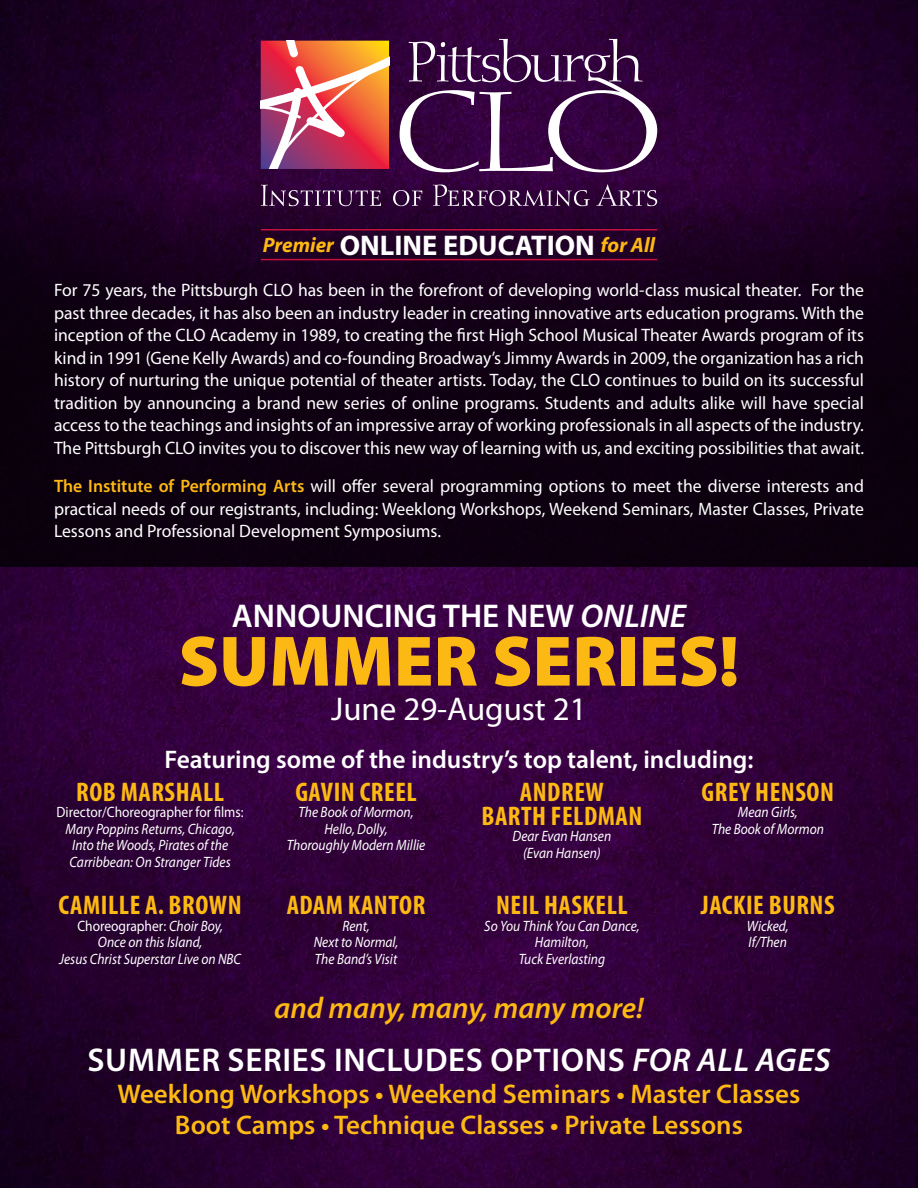
<style>
.page{position:relative;width:918px;height:1188px;background:#fff}
.page>*{position:absolute;margin:0;border:0;box-sizing:border-box;transform-origin:0 0}
.t1{font:900 72px "Myriad Pro";color:#fdb913}
.t2{font:600 33px "Myriad Pro";letter-spacing:.02em;color:#fff}
.t3{font:600 33px "Myriad Pro";color:#fff}
.t4{font:33px "Myriad Pro";color:#fff}
.t5{font:italic 600 30px "Myriad Pro";color:#fdb913}
.t6{font:700 28.5px "Myriad";color:#fff}
.t7{font:700 condensed 27px/24px "Myriad Pro";letter-spacing:.02em;color:#fdb913;text-align:center}
.t8{font:600 27px/31.5px "Myriad Pro";color:#fdb913;text-align:center}
.t9{font:600 25.5px "Myriad Pro";color:#fff}
.t10{font:18px/22.5px "Myriad Pro";color:#fff;text-align:justify}
.t11{font:italic 15px/16.5px "Myriad Pro";color:#fff;text-align:center;scale:.9 1}
.t12{font:15px "Myriad Pro";color:#fff;scale:.9 1}
.s1{font-style:italic;font-size:21px;color:#fdb913}
.s2{font-weight:600;color:#fdb913}
.s3{font-style:italic}
.s4{font-style:normal}
</style>
<div class="page">
<img style="left:0;top:0;width:918px;height:1188px">
<div style="left:0;top:181px;width:918px;height:386px;background:linear-gradient(to bottom,#1e0025,#070008)"></div>
<svg style="left:400px;top:39px;width:257px;height:133px"></svg>
<svg style="left:261px;top:41px;width:128px;height:128px"></svg>
<svg style="left:261px;top:185px;width:120px;height:21px"></svg>
<svg style="left:393px;top:190px;width:29px;height:16px"></svg>
<svg style="left:433px;top:185px;width:157px;height:21px"></svg>
<svg style="left:596px;top:184px;width:61px;height:22px"></svg>
<hr style="left:261px;top:229px;width:396px;height:1px;background:#c3113c">
<hr style="left:261px;top:259px;width:396px;height:1px;background:#c3113c">
<h3 class="t6" style="left:263px;top:231px;width:394px"><span class="s1">Premier</span> ONLINE EDUCATION <span class="s1">for All</span></h3>
<p class="t10" style="left:54px;top:279px;width:812px">For 75 years, the Pittsburgh CLO has been in the forefront of developing world-class musical theater. For the past three decades, it has also been an industry leader in creating innovative arts education programs. With the inception of the CLO Academy in 1989, to creating the first High School Musical Theater Awards program of its kind in 1991 (Gene Kelly Awards) and co-founding Broadway’s Jimmy Awards in 2009, the organization has a rich history of nurturing the unique potential of theater artists. Today, the CLO continues to build on its successful tradition by announcing a brand new series of online programs. Students and adults alike will have special access to the teachings and insights of an impressive array of working professionals in all aspects of the industry.<br>The Pittsburgh CLO invites you to discover this new way of learning with us, and exciting possibilities that await.</p>
<p class="t10" style="left:54px;top:475px;width:812px"><span class="s2">The Institute of Performing Arts</span> will offer several programming options to meet the diverse interests and practical needs of our registrants, including: Weeklong Workshops, Weekend Seminars, Master Classes, Private Lessons and Professional Development Symposiums.</p>
<h2 class="t3" style="left:232px;top:595px;width:456px">ANNOUNCING THE NEW <span class="s3">ONLINE</span></h2>
<h1 class="t1" style="left:179px;top:613px;width:562px">SUMMER SERIES!</h1>
<h2 class="t4" style="left:331px;top:689px;width:257px">June 29-August 21</h2>
<h3 class="t9" style="left:164px;top:744px;width:591px">Featuring some of the industry’s top talent, including:</h3>
<h3 class="t7" style="left:76px;top:779px;width:150px">ROB MARSHALL</h3>
<p class="t12" style="left:57px;top:803px;width:209px">Director/Choreographer for films:</p>
<p class="t11" style="left:65px;top:820px;width:190px;text-align:left">Mary Poppins Returns, Chicago,<br>Into the Woods, Pirates of the<br>Carribbean: On Stranger Tides</p>
<h3 class="t7" style="left:702px;top:779px;width:134px">GREY HENSON</h3>
<p class="t11" style="left:712px;top:804px;width:126px">Mean Girls,<br>The Book of Mormon</p>
<h3 class="t7" style="left:295px;top:779px;width:123px">GAVIN CREEL</h3>
<p class="t11" style="left:287px;top:804px;width:155px">The Book of Mormon,<br>Hello, Dolly,<br>Thoroughly Modern Millie</p>
<h3 class="t7" style="left:481px;top:779px;width:162px">ANDREW<br>BARTH FELDMAN</h3>
<p class="t11" style="left:513px;top:828px;width:111px">Dear Evan Hansen (Evan Hansen)</p>
<h3 class="t7" style="left:59px;top:893px;width:185px">CAMILLE A. BROWN</h3>
<p class="t11" style="left:59px;top:917px;width:204px"><span class="s4">Choreographer:</span> Choir Boy,<br>Once on this Island,<br>Jesus Christ Superstar Live on NBC</p>
<h3 class="t7" style="left:287px;top:893px;width:140px">ADAM KANTOR</h3>
<p class="t11" style="left:314px;top:917px;width:96px">Rent,<br>Next to Normal,<br>The Band’s Visit</p>
<h3 class="t7" style="left:496px;top:893px;width:133px">NEIL HASKELL</h3>
<p class="t11" style="left:484px;top:917px;width:174px">So You Think You Can Dance,<br>Hamilton,<br>Tuck Everlasting</p>
<h3 class="t7" style="left:701px;top:893px;width:135px">JACKIE BURNS</h3>
<p class="t11" style="left:747px;top:917px;width:48px;text-align:left">Wicked,<br>If/Then</p>
<h3 class="t5" style="left:274px;top:989px;width:371px">and many, many, many more!</h3>
<h2 class="t2" style="left:87px;top:1039px;width:745px">SUMMER SERIES INCLUDES OPTIONS <span class="s3">FOR ALL AGES</span></h2>
<h3 class="t8" style="left:118px;top:1077px;width:684px">Weeklong Workshops • Weekend Seminars • Master Classes<br>Boot Camps • Technique Classes • Private Lessons</h3>
</div>
